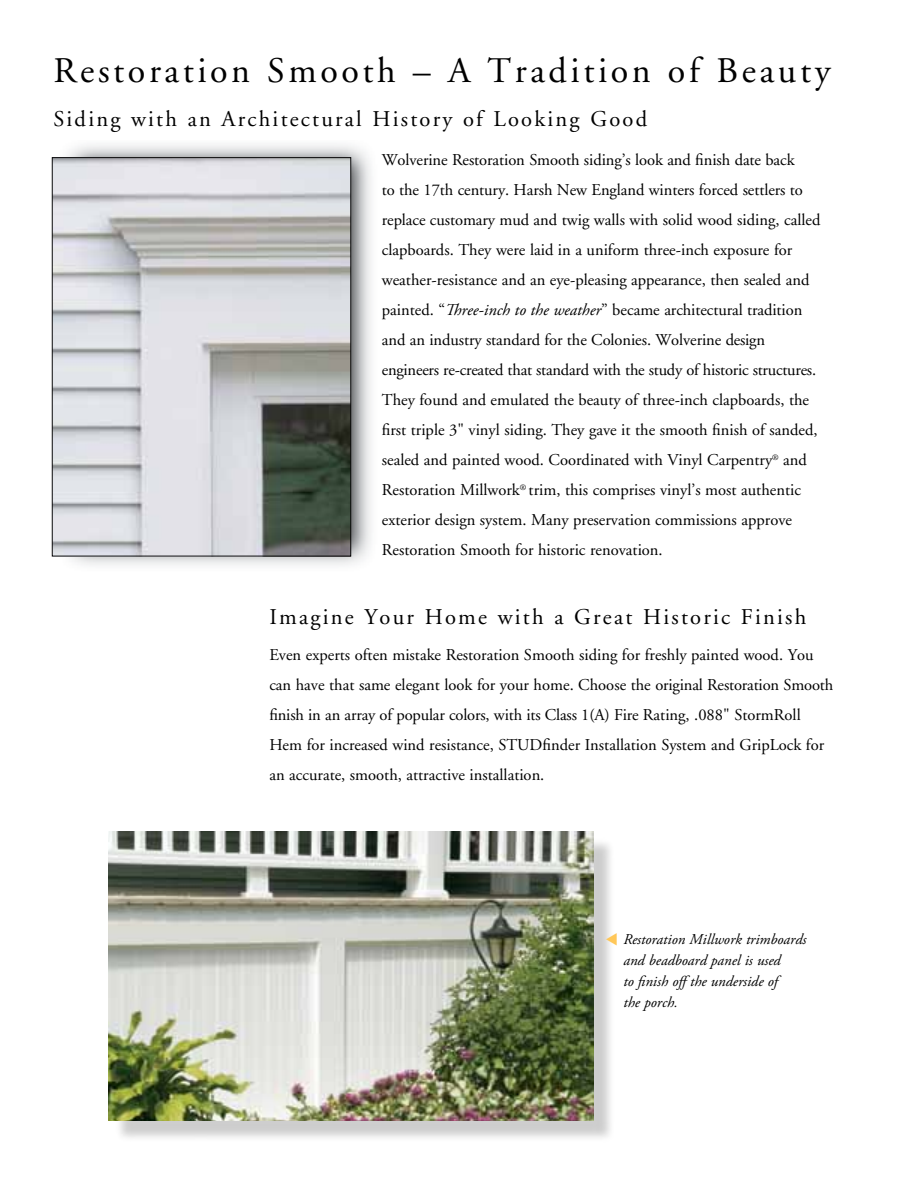
<style>
.page{position:relative;width:918px;height:1188px;background:#fff}
.page>*{position:absolute;margin:0;border:0;box-sizing:border-box;transform-origin:0 0}
.t1{font:36px "Adobe Garamond";letter-spacing:.1em;color:#000}
.t2{font:22.5px "Adobe Garamond";letter-spacing:.1em;color:#000}
.t3{font:16.5px/30px "Adobe Garamond";color:#000}
.t4{font:italic 15px/21px "Adobe Garamond Pro";color:#000}
.s1{font-family:"Adobe Garamond Pro";font-style:italic}
</style>
<div class="page">
<img style="left:56px;top:145px;width:315px;height:420px">
<img style="left:54px;top:159px;width:295px;height:395px">
<div style="left:52px;top:157px;width:299px;height:399px;border:1px solid #0a0a0b"></div>
<div style="left:114px;top:837px;width:501px;height:305px;background:#000;opacity:.2"></div>
<img style="left:109px;top:832px;width:484px;height:288px">
<svg style="left:606px;top:933px;width:9px;height:12px"></svg>
<h1 class="t1" style="left:53px;top:51px;width:779px">Restoration Smooth – A Tradition of Beauty</h1>
<h2 class="t2" style="left:53px;top:107px;width:595px">Siding with an Architectural History of Looking Good</h2>
<p class="t3" style="left:382px;top:145px;width:440px">Wolverine Restoration Smooth siding’s look and finish date back<br>to the 17th century. Harsh New England winters forced settlers to replace customary mud and twig walls with solid wood siding, called clapboards. They were laid in a uniform three-inch exposure for weather-resistance and an eye-pleasing appearance, then sealed and painted. “<span class="s1">Three-inch to the weather</span>” became architectural tradition and an industry standard for the Colonies. Wolverine design engineers re-created that standard with the study of historic structures.<br>They found and emulated the beauty of three-inch clapboards, the first triple 3" vinyl siding. They gave it the smooth finish of sanded, sealed and painted wood. Coordinated with Vinyl Carpentry<sup>®</sup> and Restoration Millwork<sup>®</sup> trim, this comprises vinyl’s most authentic exterior design system. Many preservation commissions approve Restoration Smooth for historic renovation.</p>
<h2 class="t2" style="left:269px;top:605px;width:539px">Imagine Your Home with a Great Historic Finish</h2>
<p class="t3" style="left:269px;top:640px;width:565px">Even experts often mistake Restoration Smooth siding for freshly painted wood. You can have that same elegant look for your home. Choose the original Restoration Smooth finish in an array of popular colors, with its Class 1(A) Fire Rating, .088" StormRoll Hem for increased wind resistance, STUDfinder Installation System and GripLock for an accurate, smooth, attractive installation.</p>
<p class="t4" style="left:623px;top:929px;width:184px">Restoration Millwork trimboards and beadboard panel is used<br>to finish offthe underside of<br>the porch.</p>
</div>
